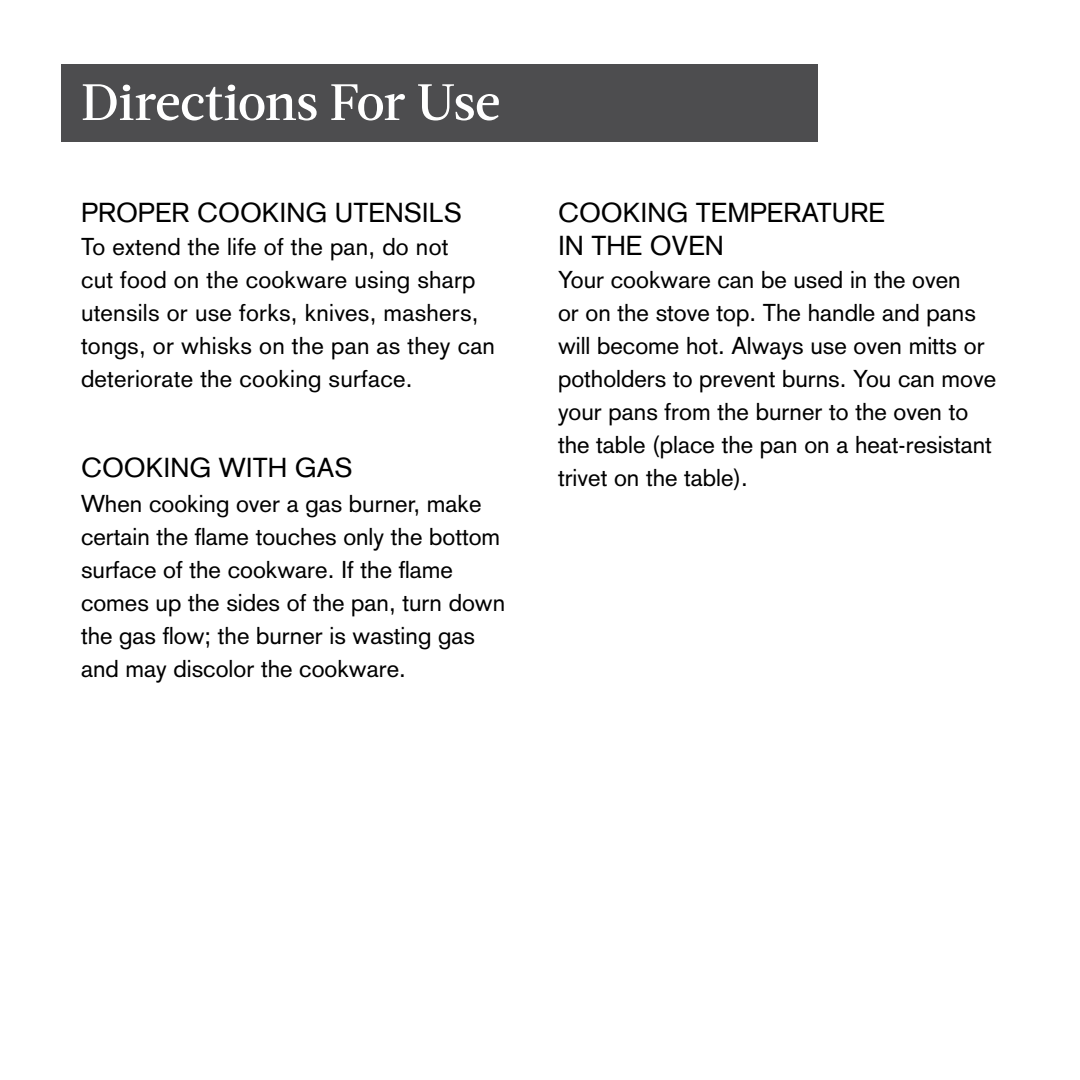
<style>
.page{position:relative;width:1080px;height:1080px;background:#fff}
.page>*{position:absolute;margin:0;border:0;box-sizing:border-box;transform-origin:0 0}
.t1{font:500 51px "Acta";letter-spacing:-.01em;color:#fff}
.t2{font:27px/33px "Akzidenz Grotesk";color:#000}
.t3{font:24px/33px "Akzidenz Grotesk";color:#000}
</style>
<div class="page">
<div style="left:62px;top:64px;width:756px;height:78px;background:#4d4d4f"></div>
<h1 class="t1" style="left:81px;top:72px;width:421px">Directions For Use</h1>
<p class="t2" style="left:81px;top:196px;width:382px">PROPER COOKING UTENSILS</p>
<p class="t3" style="left:81px;top:230px;width:416px">To extend the life of the pan, do not<br>cut food on the cookware using sharp utensils or use forks, knives, mashers, tongs, or whisks on the pan as they can deteriorate the cooking surface.</p>
<p class="t2" style="left:81px;top:451px;width:273px">COOKING WITH GAS</p>
<p class="t3" style="left:81px;top:487px;width:426px">When cooking over a gas burner, make certain the flame touches only the bottom surface of the cookware. If the flame comes up the sides of the pan, turn down the gas flow; the burner is wasting gas and may discolor the cookware.</p>
<p class="t2" style="left:558px;top:196px;width:328px">COOKING TEMPERATURE<br>IN THE OVEN</p>
<p class="t3" style="left:558px;top:263px;width:440px">Your cookware can be used in the oven<br>or on the stove top. The handle and pans will become hot. Always use oven mitts or potholders to prevent burns. You can move your pans from the burner to the oven to the table (place the pan on a heat-resistant trivet on the table).</p>
</div>
